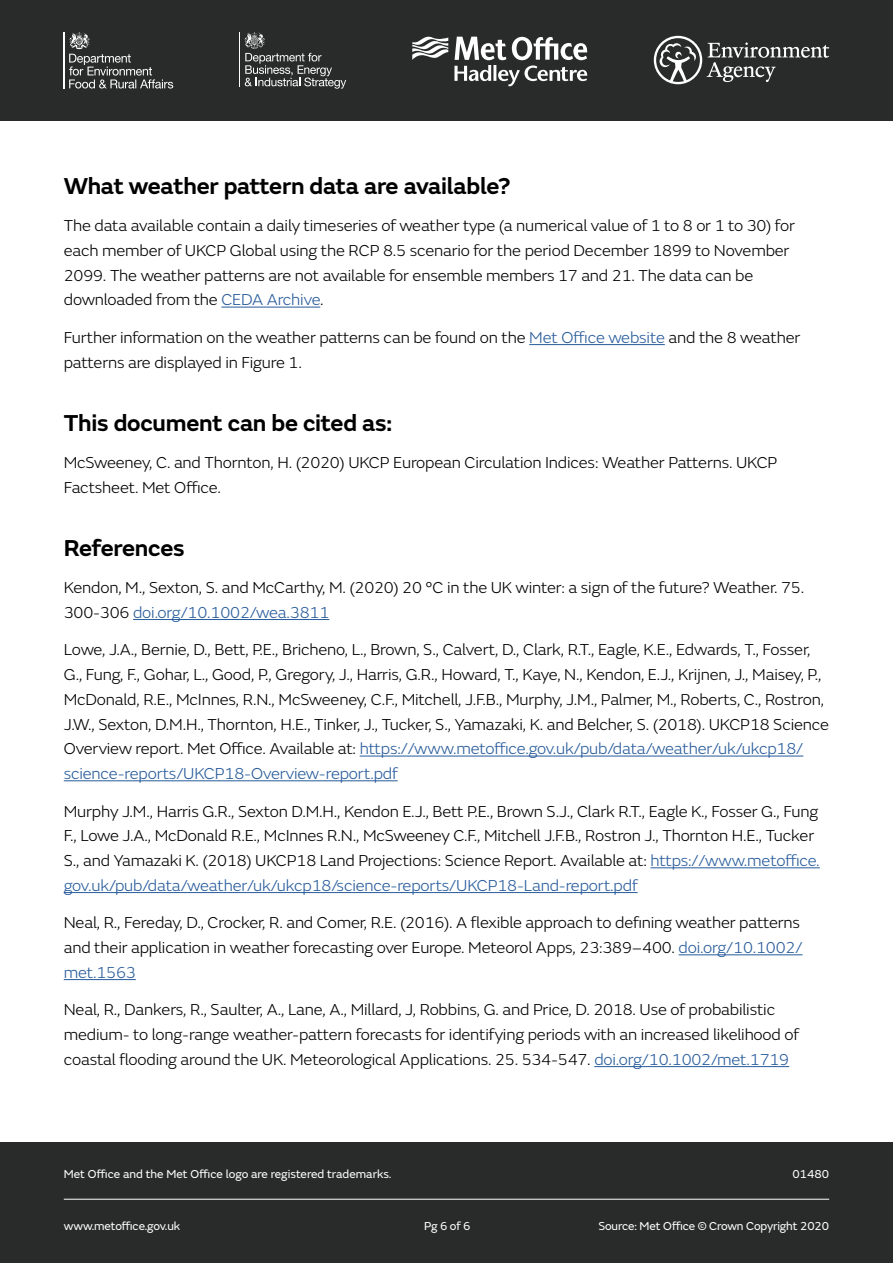
<style>
.page{position:relative;width:893px;height:1263px;background:#fff}
.page>*{position:absolute;margin:0;border:0;box-sizing:border-box;transform-origin:0 0}
.t1{font:600 24px "FS Emeric";letter-spacing:-.01em;color:#000}
.t2{font:300 16.5px/24.8px "FS Emeric";letter-spacing:-.01em;color:#000}
.t3{font:12px "FS Emeric";letter-spacing:-.01em;color:#fff}
.s1{color:#275b9b}
</style>
<div class="page">
<div style="left:0;top:1142px;width:893px;height:121px;background:#292a2a"></div>
<hr style="left:64px;top:1199px;width:765px;height:1px;background:#fff">
<div style="left:0;top:0;width:893px;height:121px;background:#292a2a"></div>
<svg style="left:412px;top:36px;width:36px;height:24px"></svg>
<svg style="left:454px;top:37px;width:134px;height:49px"></svg>
<hr style="left:239px;top:32px;width:1px;height:54px;background:#fff">
<svg style="left:244px;top:32px;width:102px;height:57px"></svg>
<hr style="left:64px;top:32px;width:1px;height:57px;background:#fff">
<svg style="left:69px;top:32px;width:104px;height:56px"></svg>
<svg style="left:654px;top:36px;width:175px;height:48px"></svg>
<hr style="left:221px;top:307px;width:99px;height:1px;background:#275b9b">
<hr style="left:529px;top:344px;width:136px;height:1px;background:#275b9b">
<hr style="left:133px;top:619px;width:196px;height:1px;background:#275b9b">
<hr style="left:360px;top:756px;width:443px;height:1px;background:#275b9b">
<hr style="left:64px;top:780px;width:334px;height:1px;background:#275b9b">
<hr style="left:650px;top:867px;width:170px;height:1px;background:#275b9b">
<hr style="left:64px;top:892px;width:574px;height:1px;background:#275b9b">
<hr style="left:679px;top:954px;width:123px;height:1px;background:#275b9b">
<hr style="left:64px;top:979px;width:72px;height:1px;background:#275b9b">
<hr style="left:594px;top:1066px;width:195px;height:1px;background:#275b9b">
<h1 class="t1" style="left:64px;top:167px;width:449px">What weather pattern data are available?</h1>
<p class="t2" style="left:64px;top:213px;width:732px">The data available contain a daily timeseries of weather type (a numerical value of 1 to 8 or 1 to 30) for each member of UKCP Global using the RCP 8.5 scenario for the period December 1899 to November 2099. The weather patterns are not available for ensemble members 17 and 21. The data can be downloaded from the <span class="s1">CEDA Archive</span>.</p>
<p class="t2" style="left:64px;top:324px;width:738px">Further information on the weather patterns can be found on the <span class="s1">Met Office website</span> and the 8 weather patterns are displayed in Figure 1.</p>
<h1 class="t1" style="left:64px;top:404px;width:330px">This document can be cited as:</h1>
<p class="t2" style="left:64px;top:449px;width:715px">McSweeney, C. and Thornton, H. (2020) UKCP European Circulation Indices: Weather Patterns. UKCP<br>Factsheet. Met Office.</p>
<h1 class="t1" style="left:64px;top:529px;width:122px">References</h1>
<p class="t2" style="left:64px;top:574px;width:742px">Kendon, M., Sexton, S. and McCarthy, M. (2020) 20 °C in the UK winter: a sign of the future? Weather. 75.<br>300-306 <span class="s1">doi.org/10.1002/wea.3811</span></p>
<p class="t2" style="left:64px;top:637px;width:767px">Lowe, J.A., Bernie, D., Bett, P.E., Bricheno, L., Brown, S., Calvert, D., Clark, R.T., Eagle, K.E., Edwards, T., Fosser, G., Fung, F., Gohar, L., Good, P., Gregory, J., Harris, G.R., Howard, T., Kaye, N., Kendon, E.J., Krijnen, J., Maisey, P., McDonald, R.E., McInnes, R.N., McSweeney, C.F., Mitchell, J.F.B., Murphy, J.M., Palmer, M., Roberts, C., Rostron, J.W., Sexton, D.M.H., Thornton, H.E., Tinker, J., Tucker, S., Yamazaki, K. and Belcher, S. (2018). UKCP18 Science Overview report. Met Office. Available at: <span class="s1">https://www.metoffice.gov.uk/pub/data/weather/uk/ukcp18/ science-reports/UKCP18-Overview-report.pdf</span></p>
<p class="t2" style="left:64px;top:798px;width:757px">Murphy J.M., Harris G.R., Sexton D.M.H., Kendon E.J., Bett P.E., Brown S.J., Clark R.T., Eagle K., Fosser G., Fung F., Lowe J.A., McDonald R.E., McInnes R.N., McSweeney C.F., Mitchell J.F.B., Rostron J., Thornton H.E., Tucker S., and Yamazaki K. (2018) UKCP18 Land Projections: Science Report. Available at: <span class="s1">https://www.metoffice. gov.uk/pub/data/weather/uk/ukcp18/science-reports/UKCP18-Land-report.pdf</span></p>
<p class="t2" style="left:64px;top:910px;width:740px">Neal, R., Fereday, D., Crocker, R. and Comer, R.E. (2016). A flexible approach to defining weather patterns and their application in weather forecasting over Europe. Meteorol Apps, 23:389–400. <span class="s1">doi.org/10.1002/ met.1563</span></p>
<p class="t2" style="left:64px;top:997px;width:737px">Neal, R., Dankers, R., Saulter, A., Lane, A., Millard, J, Robbins, G. and Price, D. 2018. Use of probabilistic medium- to long-range weather-pattern forecasts for identifying periods with an increased likelihood of coastal flooding around the UK. Meteorological Applications. 25. 534-547. <span class="s1">doi.org/10.1002/met.1719</span></p>
<p class="t3" style="left:64px;top:1165px;width:329px">Met Office and the Met Office logo are registered trademarks.</p>
<p class="t3" style="left:792px;top:1165px;width:38px">01480</p>
<p class="t3" style="left:64px;top:1217px;width:118px">www.metoffice.gov.uk</p>
<p class="t3" style="left:424px;top:1217px;width:48px">Pg 6 of 6</p>
<p class="t3" style="left:598px;top:1217px;width:232px">Source: Met Office © Crown Copyright 2020</p>
</div>
